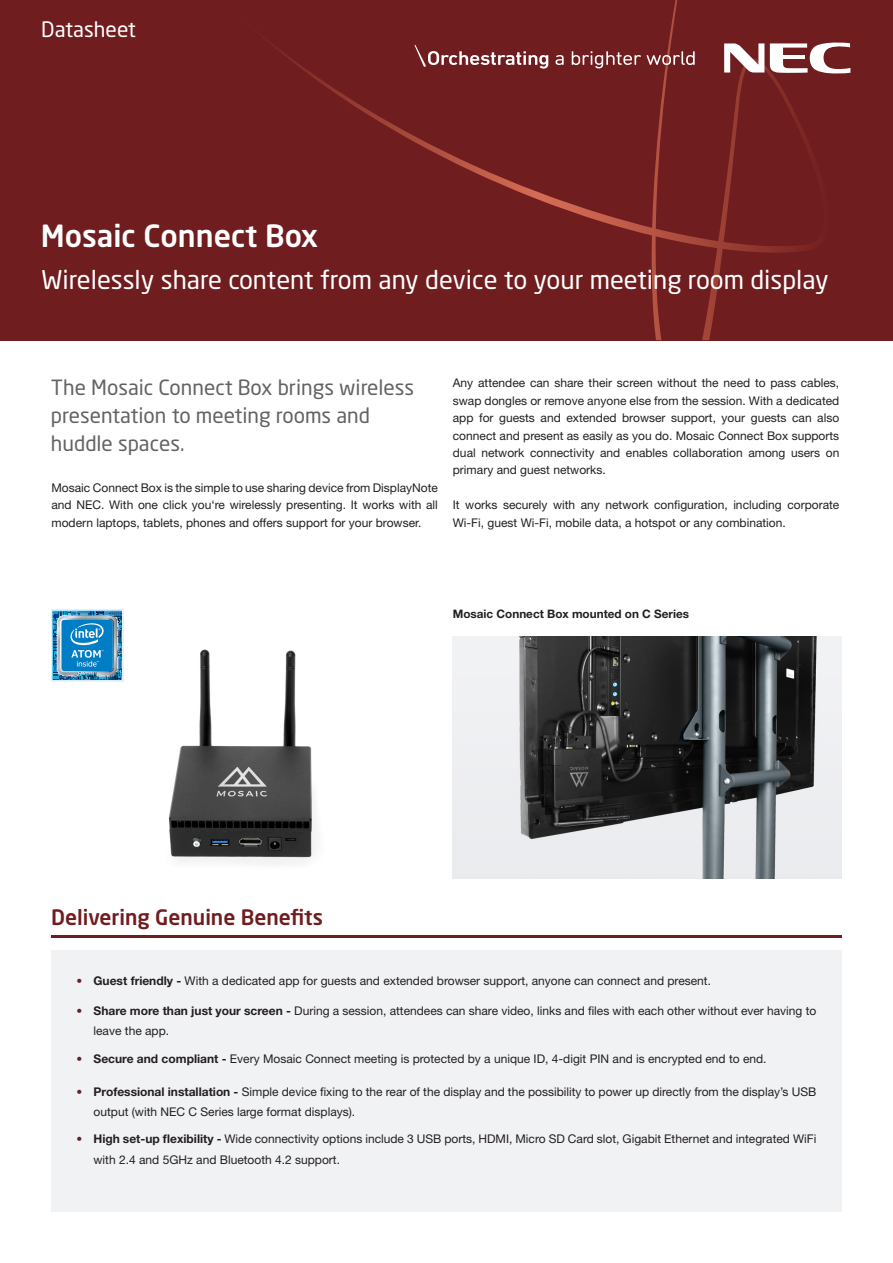
<style>
.page{position:relative;width:893px;height:1263px;background:#fff}
.page>*{position:absolute;margin:0;border:0;box-sizing:border-box;transform-origin:0 0}
.t1{font:500 30.3px "Neo Sans Pro";color:#fff}
.t2{font:25.5px "Neo Sans Pro";color:#fff}
.t3{font:500 21px "Neo Sans Pro";color:#701d1f}
.t4{font:21px "Neo Sans Pro";color:#fff}
.t5{font:20.7px/28.2px "Neo Sans Pro";color:#636366}
.t6{font:12px/17.4px "Helvetica Neue LT Std";color:#231f20}
.t7{font:700 11.7px "Helvetica Neue LT Std";color:#231f20}
.s1{font-weight:100;font-stretch:condensed;font-size:11.7px;color:#701d1f}
.s2{font-weight:700}
</style>
<div class="page">
<img style="left:51px;top:621px;width:265px;height:243px">
<div style="left:0;top:0;width:893px;height:340px;background:#701d1f"></div>
<svg style="left:273px;top:0;width:534px;height:340px"></svg>
<div style="left:51px;top:951px;width:791px;height:261px;background:#f1f2f3"></div>
<hr style="left:51px;top:935px;width:791px;height:3px;background:#701d1f">
<svg style="left:555px;top:55px;width:9px;height:10px"></svg>
<svg style="left:572px;top:51px;width:123px;height:17px"></svg>
<svg style="left:415px;top:45px;width:133px;height:24px"></svg>
<svg style="left:724px;top:43px;width:40px;height:30px"></svg>
<svg style="left:770px;top:42px;width:80px;height:32px"></svg>
<div style="left:51px;top:609px;width:72px;height:72px;background:#afe1f6"></div>
<img style="left:52px;top:611px;width:70px;height:69px">
<img style="left:453px;top:637px;width:389px;height:241px">
<p class="t4" style="left:41px;top:17px;width:96px">Datasheet</p>
<p class="t1" style="left:41px;top:217px;width:279px">Mosaic Connect Box</p>
<p class="t2" style="left:41px;top:264px;width:789px">Wirelessly share content from any device to your meeting room display</p>
<p class="t5" style="left:51px;top:373px;width:365px">The Mosaic Connect Box brings wireless presentation to meeting rooms and huddle spaces.</p>
<p class="t6" style="left:52px;top:479px;width:388px;text-align:justify">Mosaic Connect Box is the simple to use sharing device from DisplayNote and NEC. With one click you‘re wirelessly presenting. It works with all modern laptops, tablets, phones and offers support for your browser.</p>
<p class="t6" style="left:453px;top:374px;width:388px;text-align:justify">Any attendee can share their screen without the need to pass cables, swap dongles or remove anyone else from the session. With a dedicated app for guests and extended browser support, your guests can also connect and present as easily as you do. Mosaic Connect Box supports dual network connectivity and enables collaboration among users on primary and guest networks.</p>
<p class="t6" style="left:453px;top:496px;width:388px">It works securely with any network configuration, including corporate<br>Wi-Fi, guest Wi-Fi, mobile data, a hotspot or any combination.</p>
<p class="t7" style="left:453px;top:606px;width:238px">Mosaic Connect Box mounted on C Series</p>
<p class="t3" style="left:51px;top:904px;width:274px">Delivering Genuine Benefits</p>
<p class="t6" style="left:77px;top:972px;width:636px"><span class="s1">•</span> <span class="s2">Guest friendly -</span> With a dedicated app for guests and extended browser support, anyone can connect and present.</p>
<p class="t6" style="left:94px;top:1000px;width:724px;line-height:20.4px;text-indent:-17px"><span class="s1">•</span> <span class="s2">Share more than just your screen -</span> During a session, attendees can share video, links and files with each other without ever having to leave the app.</p>
<p class="t6" style="left:77px;top:1049px;width:692px"><span class="s1">•</span> <span class="s2">Secure and compliant -</span> Every Mosaic Connect meeting is protected by a unique ID, 4-digit PIN and is encrypted end to end.</p>
<p class="t6" style="left:94px;top:1081px;width:724px;line-height:20.4px;text-indent:-17px"><span class="s1">•</span> <span class="s2">Professional installation -</span> Simple device fixing to the rear of the display and the possibility to power up directly from the display’s USB output (with NEC C Series large format displays).</p>
<p class="t6" style="left:94px;top:1129px;width:724px;line-height:20.4px;text-indent:-17px"><span class="s1">•</span> <span class="s2">High set-up flexibility -</span> Wide connectivity options include 3 USB ports, HDMI, Micro SD Card slot, Gigabit Ethernet and integrated WiFi with 2.4 and 5GHz and Bluetooth 4.2 support.</p>
</div>
